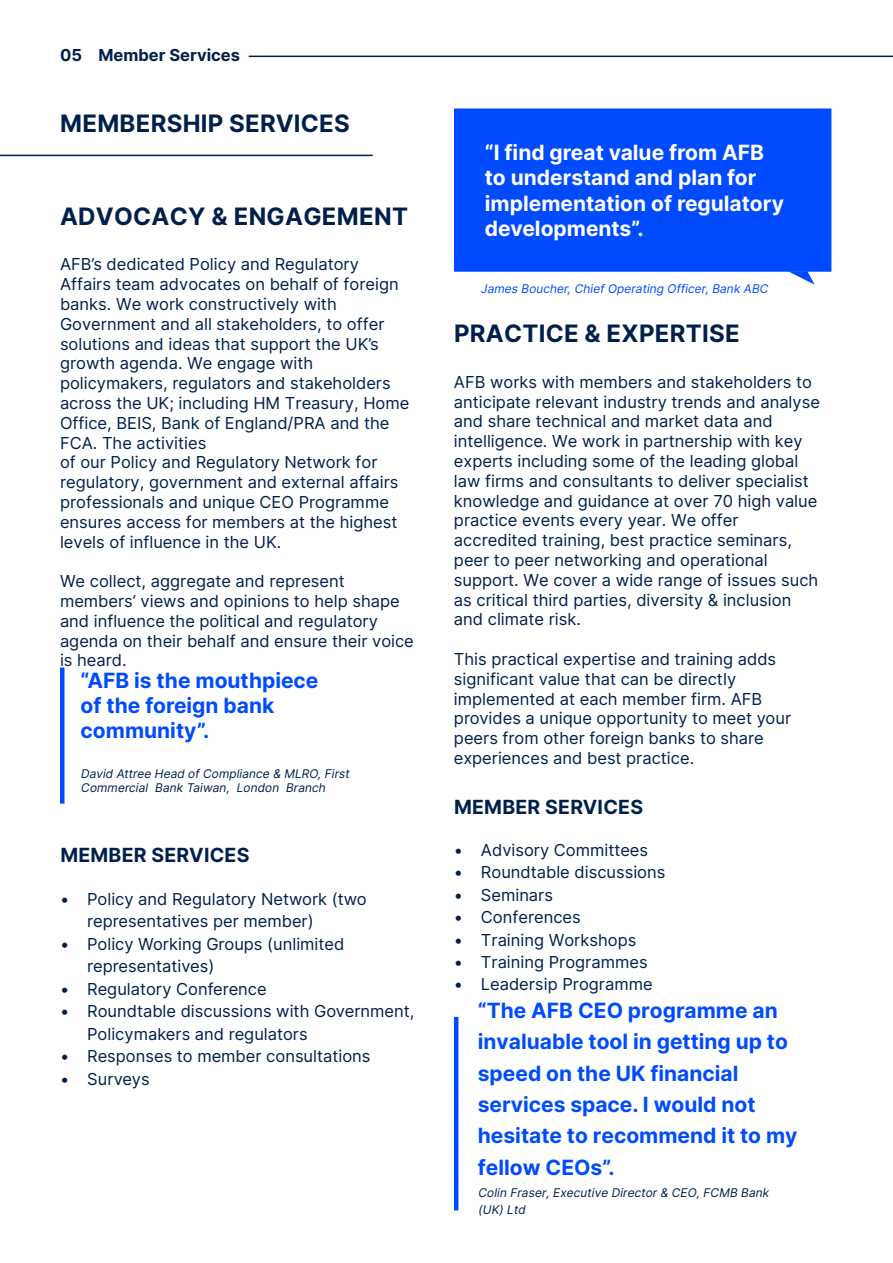
<style>
.page{position:relative;width:893px;height:1263px;background:#fff}
.page>*{position:absolute;margin:0;border:0;box-sizing:border-box;transform-origin:0 0}
.t1{font:700 24px "Inter";letter-spacing:.01em;color:#00204b}
.t2{font:700 21px/31.3px "Inter";color:#004bff}
.t3{font:700 21px/25.2px "Inter";color:#fff}
.t4{font:700 19.5px "Inter";letter-spacing:.01em;color:#00204b}
.t5{font:16.5px/19.8px "Inter";color:#00204b}
.t6{font:700 16.5px "Inter";color:#00204b}
.t7{font:italic 12px/14.4px "Inter";color:#00204b}
.t8{font:italic 12px "Inter";color:#004bff}
.s1{font-family:"Inter UI"}
</style>
<div class="page">
<hr style="left:249px;top:56px;width:644px;height:1px;background:#00204b">
<hr style="left:60px;top:667px;width:4px;height:137px;background:#004bff">
<hr style="left:454px;top:1017px;width:4px;height:193px;background:#004bff">
<hr style="left:0;top:155px;width:373px;height:1px;background:#00204b">
<div style="left:454px;top:108px;width:377px;height:164px;background:#004bff"></div>
<svg style="left:788px;top:271px;width:26px;height:14px"></svg>
<p class="t6" style="left:60px;top:43px;width:182px">05 Member Services</p>
<h1 class="t1" style="left:60px;top:106px;width:291px">MEMBERSHIP SERVICES</h1>
<h1 class="t1" style="left:60px;top:198px;width:350px">ADVOCACY &amp; ENGAGEMENT</h1>
<p class="t5" style="left:60px;top:254px;width:351px">AFB’s dedicated Policy and Regulatory Affairs team advocates on behalf of foreign banks. We work constructively with Government and all stakeholders, to offer solutions and ideas that support the UK’s growth agenda. We engage with policymakers, regulators and stakeholders across the UK; including HM Treasury, Home Office, BEIS, Bank of England/PRA and the FCA. The activities<br>of our Policy and Regulatory Network for regulatory, government and external affairs professionals and unique CEO Programme ensures access for members at the highest levels of influence in the UK.</p>
<p class="t5" style="left:60px;top:571px;width:355px">We collect, aggregate and represent members’ views and opinions to help shape and influence the political and regulatory agenda on their behalf and ensure their voice is heard.</p>
<p class="t2" style="left:81px;top:667px;width:239px;line-height:25.2px">“AFB is the mouthpiece of the foreign bank community”.</p>
<p class="t7" style="left:81px;top:766px;width:273px">David Attree Head ofCompliance &amp; MLRO,First<br>Commercial Bank Taiwan, London Branch</p>
<p class="t4" style="left:60px;top:840px;width:191px">MEMBER SERVICES</p>
<p class="t5" style="left:87px;top:887px;width:281px;line-height:22.5px;text-indent:-27px">• Policy and Regulatory Network (two representatives per member)</p>
<p class="t5" style="left:87px;top:932px;width:259px;line-height:22.5px;text-indent:-27px">• Policy Working Groups (unlimited representatives)</p>
<p class="t5" style="left:60px;top:978px;width:208px">• Regulatory Conference</p>
<p class="t5" style="left:87px;top:1000px;width:329px;line-height:22.5px;text-indent:-27px">• Roundtable discussions with Government,<br>Policymakers and regulators</p>
<p class="t5" style="left:60px;top:1046px;width:312px">• Responses to member consultations</p>
<p class="t5" style="left:60px;top:1068px;width:91px">• Surveys</p>
<p class="t3" style="left:485px;top:139px;width:301px">“I find great value from AFB to understand and plan for implementation of regulatory developments”.</p>
<p class="t8" style="left:480px;top:279px;width:292px">James Boucher,ChiefOperating Officer,Bank ABC</p>
<h1 class="t1" style="left:454px;top:316px;width:287px">PRACTICE &amp; EXPERTISE</h1>
<p class="t5" style="left:454px;top:372px;width:367px">AFB works with members and stakeholders to anticipate relevant industry trends and analyse and share technical and market data and intelligence. We work in partnership with key experts including some of the leading global law firms and consultants to deliver specialist knowledge and guidance at over 70 high value practice events every year. We offer accredited training, best practice seminars, peer to peer networking and operational support. We cover a wide range of issues such as critical third parties, diversity &amp; inclusion and climate risk.</p>
<p class="t5" style="left:454px;top:649px;width:339px">This practical expertise and training adds significant value that can be directly implemented at each member firm. AFB provides a unique opportunity to meet your peers from other foreign banks to share experiences and best practice.</p>
<p class="t4" style="left:454px;top:793px;width:191px">MEMBER SERVICES</p>
<p class="t5" style="left:454px;top:840px;width:196px">• Advisory Committees</p>
<p class="t5" style="left:454px;top:862px;width:213px">• Roundtable discussions</p>
<p class="t5" style="left:454px;top:885px;width:101px">• Seminars</p>
<p class="t5" style="left:454px;top:907px;width:128px">• Conferences</p>
<p class="t5" style="left:454px;top:930px;width:184px">• Training Workshops</p>
<p class="t5" style="left:454px;top:952px;width:195px">• Training Programmes</p>
<p class="t5" style="left:454px;top:973px;width:200px">• <span class="s1">Leadersip</span> Programme</p>
<p class="t2" style="left:478px;top:994px;width:321px">“The AFB CEO programme an invaluable tool in getting up to speed on the UK financial services space. I would not hesitate to recommend it to my fellow CEOs”.</p>
<p class="t7" style="left:478px;top:1183px;width:295px;line-height:17.9px">Colin Fraser,Executive Director&amp; CEO,FCMB Bank (UK)Ltd</p>
</div>
